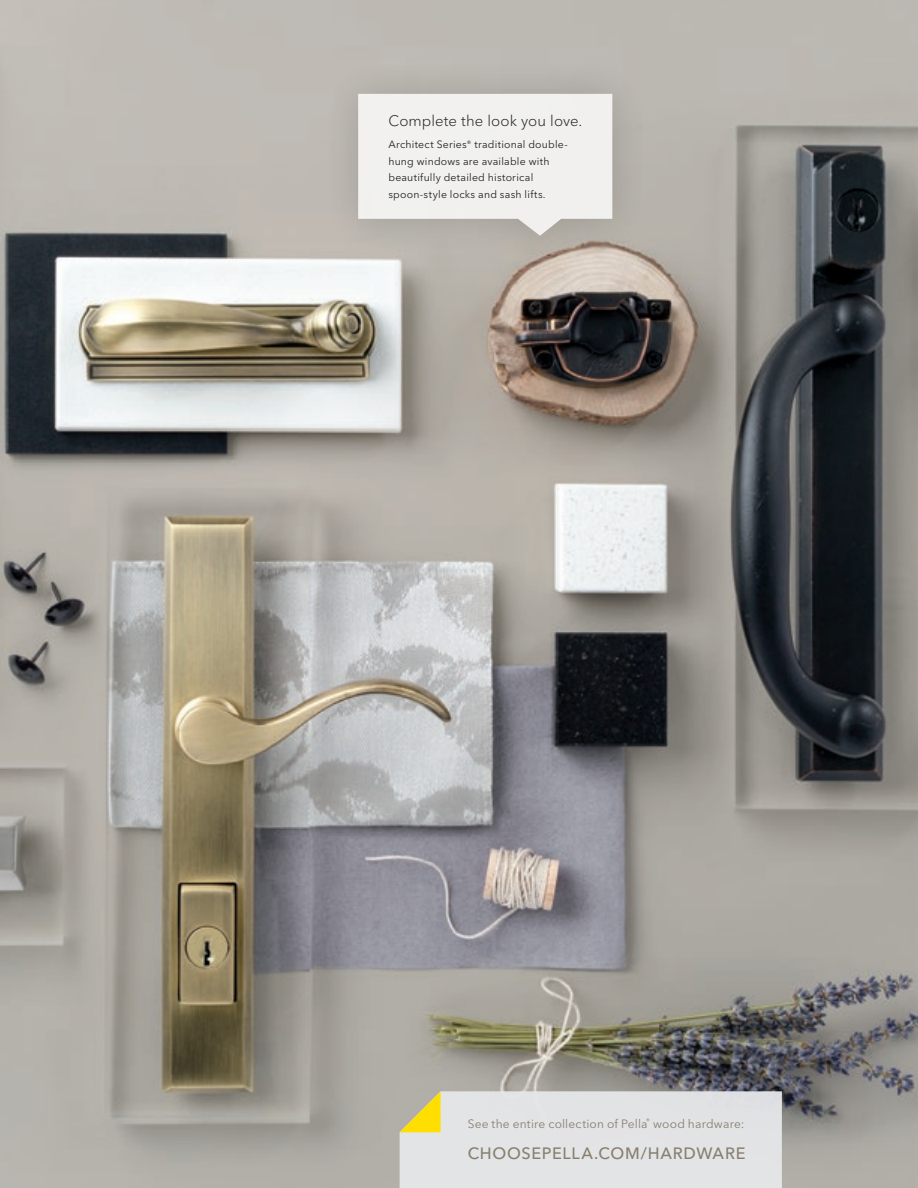
<style>
.page{position:relative;width:918px;height:1188px;background:#fff}
.page>*{position:absolute;margin:0;border:0;box-sizing:border-box;transform-origin:0 0}
.t1{font:500 16.35px "Avenir Next LT Pro";letter-spacing:.045em;color:#887f6f}
.t2{font:300 15px "Avenir Next LT Pro";letter-spacing:.005em;color:#231f20}
.t3{font:12px "Avenir Next LT Pro";letter-spacing:.015em;color:#887f6f}
.t4{font:10.5px/16.5px "Avenir Next LT Pro";letter-spacing:.02em;color:#231f20}
</style>
<div class="page">
<img style="left:0;top:0;width:918px;height:1188px">
<div style="left:320px;top:56px;width:331px;height:214px;background:#231f20;opacity:.25"></div>
<svg style="left:358px;top:94px;width:254px;height:142px"></svg>
<div style="left:400px;top:1091px;width:382px;height:97px;background:#e3e4e5"></div>
<h2 class="t2" style="left:388px;top:111px;width:196px">Complete the look you love.</h2>
<p class="t4" style="left:388px;top:136px;width:181px">Architect Series<sup>®</sup> traditional double&shy;hung windows are available with beautifully detailed historical spoon-style locks and sash lifts.</p>
<p class="t3" style="left:468px;top:1116px;width:278px">See the entire collection of Pella<sup>®</sup> wood hardware:</p>
<h1 class="t1" style="left:468px;top:1143px;width:279px">CHOOSEPELLA.COM/HARDWARE</h1>
</div>
